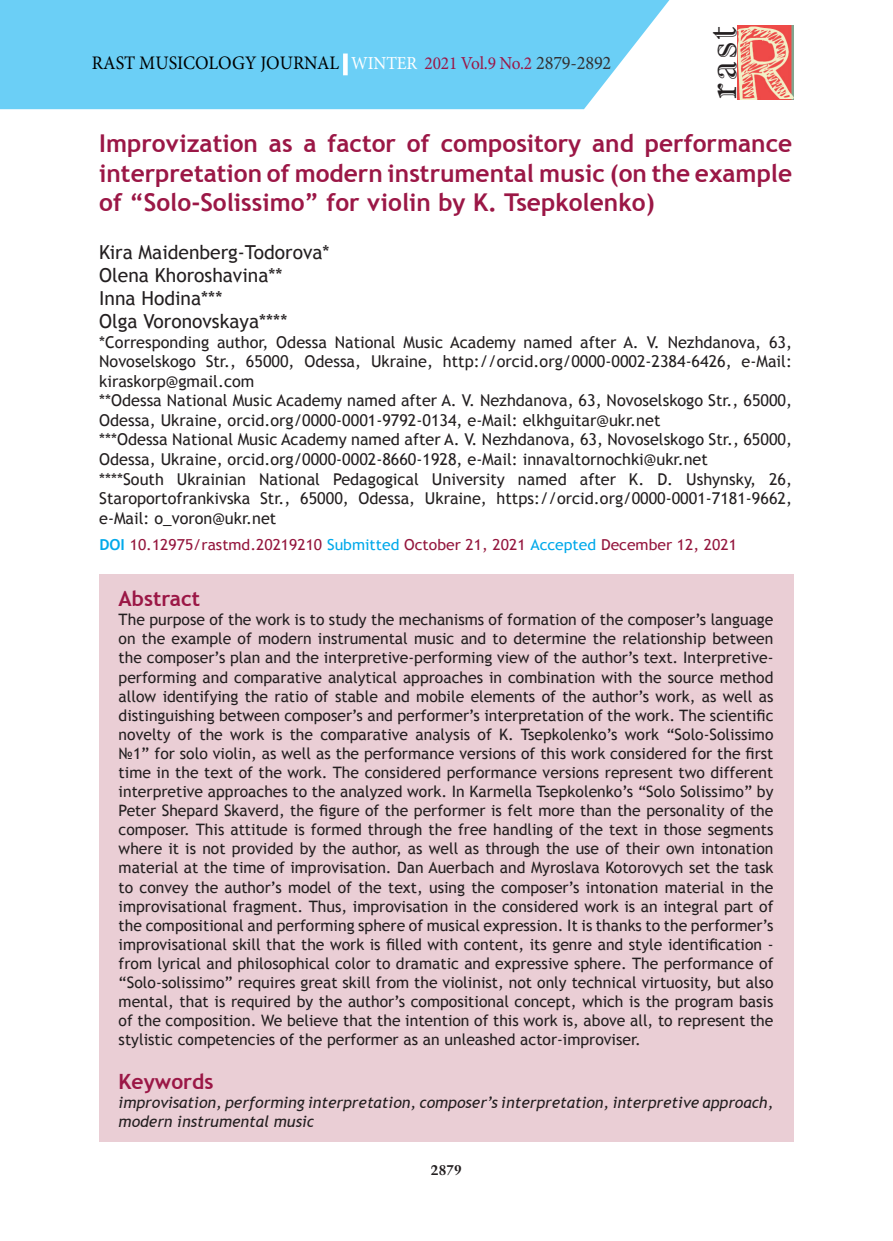
<style>
.page{position:relative;width:893px;height:1241px;background:#fff}
.page>*{position:absolute;margin:0;border:0;box-sizing:border-box;transform-origin:0 0}
.t1{font:42px "Imprint MT Shadow";color:#231f20}
.t2{font:700 24.5px/29.4px "Trebuchet MS";color:#9b1746;text-align:justify}
.t3{font:700 21px "Trebuchet MS";color:#9b1746}
.t4{font:19.25px/23.1px "Trebuchet MS";color:#231f20}
.t5{font:19.07px "Minion Pro";color:#000;scale:.95 1}
.t6{font:16.28px/19.6px "Trebuchet MS";color:#231f20}
.t7{font:15.75px/19.1px "Trebuchet MS";color:#231f20;text-align:justify}
.t8{font:italic 15.75px/19.1px "Trebuchet MS";color:#231f20}
.t9{font:15.05px "Trebuchet MS";color:#94163d;scale:1.04 1}
.t10{font:700 14px "Trump Mediaeval";color:#231f20}
.s1{font-size:18.2px;color:#fff}
.s2{font-size:18.2px;color:#9b1746}
.s3{font-size:19.25px;color:#333233}
.s4{font-weight:700;color:#00a9ea}
.s5{color:#00a9ea}
</style>
<div class="page">
<img style="left:738px;top:26px;width:56px;height:73px">
<div style="left:0;top:0;width:669px;height:109px;background:#6bcff6"></div>
<div style="left:343px;top:53px;width:5px;height:22px;border:4px solid #fff"></div>
<div style="left:99px;top:574px;width:695px;height:567px;background:#eaced5"></div>
<p class="t5" style="left:92px;top:50px;width:548px">RAST MUSICOLOGY JOURNAL <span class="s1">| WINTER</span> <span class="s2">2021 VOL.9 NO.2</span> <span class="s3">2879-2892</span></p>
<h1 class="t1" style="left:697px;top:99px;width:74px;rotate:-90deg">rast</h1>
<h2 class="t2" style="left:99px;top:129px;width:695px">Improvization as a factor of compository and performance interpretation of modern instrumental music (on the example of “Solo-Solissimo” for violin by K. Tsepkolenko)</h2>
<p class="t4" style="left:99px;top:241px;width:232px">Kira Maidenberg-Todorova*<br>Olena Khoroshavina**<br>Inna Hodina***<br>Olga Voronovskaya****</p>
<p class="t6" style="left:99px;top:332px;width:694px">*Corresponding author, Odessa National Music Academy named after A. V. Nezhdanova, 63, Novoselskogo Str., 65000, Odessa, Ukraine, http://orcid.org/0000-0002-2384-6426, e-Mail: kiraskorp@gmail.com<br>**Odessa National Music Academy named after A. V. Nezhdanova, 63, Novoselskogo Str., 65000, Odessa, Ukraine, orcid.org/0000-0001-9792-0134, e-Mail: elkhguitar@ukr.net<br>***Odessa National Music Academy named after A. V. Nezhdanova, 63, Novoselskogo Str., 65000, Odessa, Ukraine, orcid.org/0000-0002-8660-1928, e-Mail: innavaltornochki@ukr.net<br>****South Ukrainian National Pedagogical University named after K. D. Ushynsky, 26, Staroportofrankivska Str., 65000, Odessa, Ukraine, https://orcid.org/0000-0001-7181-9662, e-Mail: o_voron@ukr.net</p>
<p class="t9" style="left:99px;top:536px;width:614px"><span class="s4">DOI</span> 10.12975/rastmd.20219210 <span class="s5">Submitted</span> October 21, 2021 <span class="s5">Accepted</span> December 12, 2021</p>
<h3 class="t3" style="left:119px;top:585px;width:83px">Abstract</h3>
<p class="t7" style="left:119px;top:610px;width:656px">The purpose of the work is to study the mechanisms of formation of the composer’s language on the example of modern instrumental music and to determine the relationship between the composer’s plan and the interpretive-performing view of the author’s text. Interpretive&shy;performing and comparative analytical approaches in combination with the source method allow identifying the ratio of stable and mobile elements of the author’s work, as well as distinguishing between composer’s and performer’s interpretation of the work. The scientific novelty of the work is the comparative analysis of K. Tsepkolenko’s work “Solo-Solissimo №1” for solo violin, as well as the performance versions of this work considered for the first time in the text of the work. The considered performance versions represent two different interpretive approaches to the analyzed work. In Karmella Tsepkolenko’s “Solo Solissimo” by Peter Shepard Skaverd, the figure of the performer is felt more than the personality of the composer. This attitude is formed through the free handling of the text in those segments where it is not provided by the author, as well as through the use of their own intonation material at the time of improvisation. Dan Auerbach and Myroslava Kotorovych set the task to convey the author’s model of the text, using the composer’s intonation material in the improvisational fragment. Thus, improvisation in the considered work is an integral part of the compositional and performing sphere of musical expression. It is thanks to the performer’s improvisational skill that the work is filled with content, its genre and style identification - from lyrical and philosophical color to dramatic and expressive sphere. The performance of “Solo-solissimo” requires great skill from the violinist, not only technical virtuosity, but also mental, that is required by the author’s compositional concept, which is the program basis of the composition. We believe that the intention of this work is, above all, to represent the stylistic competencies of the performer as an unleashed actor-improviser.</p>
<h3 class="t3" style="left:119px;top:1068px;width:96px">Keywords</h3>
<p class="t8" style="left:119px;top:1093px;width:656px">improvisation, performing interpretation, composer’s interpretation, interpretive approach, modern instrumental music</p>
<p class="t10" style="left:431px;top:1160px;width:33px">2879</p>
</div>
